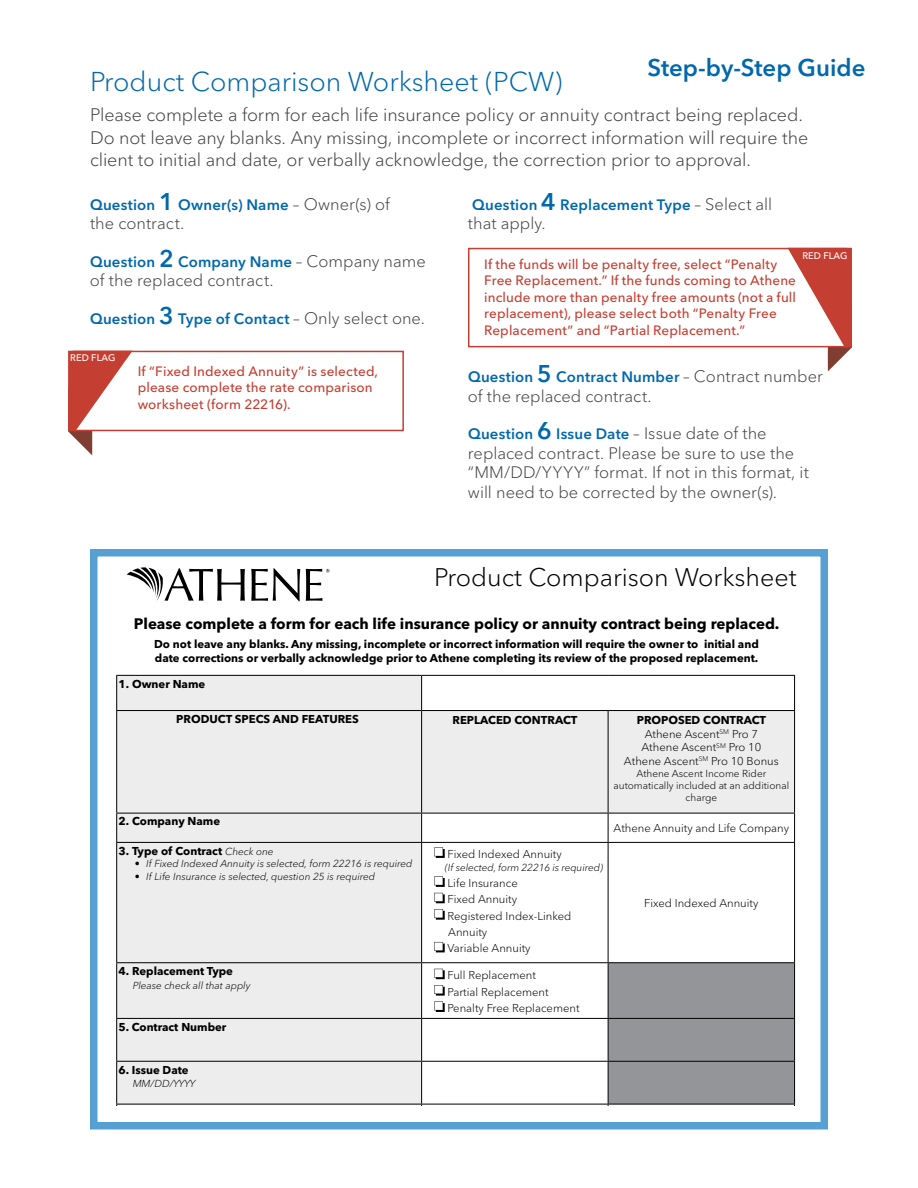
<style>
.page{position:relative;width:918px;height:1188px;background:#fff}
.page>*{position:absolute;margin:0;border:0;box-sizing:border-box;transform-origin:0 0}
.t1{font:300 27px "Avenir Next LT Pro";color:#0068ac}
.t2{font:300 25.2px "Avenir Next LT Pro";color:#000}
.t3{font:600 24px "Avenir Next LT Pro";color:#0068ac}
.t4{font:300 18px/22.5px "Avenir Next LT Pro";letter-spacing:-.005em;color:#414042}
.t5{font:300 16.5px/19.5px "Avenir Next LT Pro";color:#414042}
.t6{font:700 15.15px "Avenir Next LT Pro";color:#000}
.t7{font:600 15px "Avenir Next LT Pro";letter-spacing:.01em;color:#0068ac}
.t8{font:500 13.5px/16.5px "Avenir Next LT Pro";letter-spacing:.01em;color:#c53e32}
.t9{font:700 11.4px/13.8px "Avenir Next LT Pro";color:#000}
.t10{font:300 11.4px/16.4px "Avenir Next LT Pro";color:#000}
.t11{font:italic 300 10.05px "Avenir Next LT Pro";color:#000}
.t12{font:300 10.05px/12.1px "Avenir Next LT Pro";color:#000;text-align:center}
.t13{font:500 9.45px "Avenir Next LT Pro";color:#fff}
.s1{font-size:24px}
.s2{font-weight:300;font-size:16.5px;color:#414042}
.s3{font-weight:700}
.s4{font-weight:300;font-style:italic;font-size:10.05px}
</style>
<div class="page">
<div style="left:73px;top:351px;width:331px;height:80px;background:#fff;border:2px solid #c53e32"></div>
<svg style="left:68px;top:351px;width:65px;height:104px"></svg>
<svg style="left:90px;top:549px;width:738px;height:581px"></svg>
<svg style="left:117px;top:676px;width:677px;height:428px;fill:#ededee"></svg>
<hr style="left:116px;top:675px;width:306px;height:1px;background:#000">
<hr style="left:116px;top:676px;width:1px;height:34px;background:#000">
<hr style="left:422px;top:675px;width:186px;height:1px;background:#000">
<hr style="left:421px;top:676px;width:1px;height:34px;background:#000">
<hr style="left:608px;top:675px;width:187px;height:1px;background:#000">
<hr style="left:794px;top:676px;width:1px;height:34px;background:#000">
<hr style="left:116px;top:710px;width:306px;height:1px;background:#000">
<hr style="left:116px;top:711px;width:1px;height:102px;background:#000">
<hr style="left:422px;top:710px;width:186px;height:1px;background:#000">
<hr style="left:421px;top:711px;width:1px;height:102px;background:#000">
<hr style="left:608px;top:710px;width:187px;height:1px;background:#000">
<hr style="left:608px;top:711px;width:1px;height:102px;background:#000">
<hr style="left:794px;top:711px;width:1px;height:102px;background:#000">
<hr style="left:116px;top:813px;width:306px;height:1px;background:#000">
<svg style="left:116px;top:814px;width:1px;height:28px"></svg>
<hr style="left:422px;top:813px;width:186px;height:1px;background:#000">
<svg style="left:421px;top:814px;width:1px;height:28px"></svg>
<hr style="left:608px;top:813px;width:187px;height:1px;background:#000">
<svg style="left:608px;top:814px;width:1px;height:28px"></svg>
<svg style="left:794px;top:814px;width:1px;height:28px"></svg>
<hr style="left:116px;top:842px;width:306px;height:1px;background:#000">
<hr style="left:116px;top:843px;width:1px;height:119px;background:#000">
<hr style="left:422px;top:842px;width:186px;height:1px;background:#000">
<hr style="left:421px;top:843px;width:1px;height:119px;background:#000">
<hr style="left:608px;top:842px;width:187px;height:1px;background:#000">
<hr style="left:608px;top:843px;width:1px;height:119px;background:#000">
<hr style="left:794px;top:843px;width:1px;height:119px;background:#000">
<hr style="left:116px;top:962px;width:306px;height:1px;background:#000">
<hr style="left:116px;top:963px;width:1px;height:55px;background:#000">
<hr style="left:422px;top:962px;width:186px;height:1px;background:#000">
<hr style="left:421px;top:963px;width:1px;height:55px;background:#000">
<hr style="left:608px;top:962px;width:187px;height:1px;background:#000">
<hr style="left:116px;top:1018px;width:306px;height:1px;background:#000">
<hr style="left:116px;top:1019px;width:1px;height:42px;background:#000">
<hr style="left:422px;top:1018px;width:186px;height:1px;background:#000">
<hr style="left:421px;top:1019px;width:1px;height:42px;background:#000">
<hr style="left:116px;top:1061px;width:306px;height:1px;background:#000">
<hr style="left:116px;top:1062px;width:1px;height:42px;background:#000">
<hr style="left:422px;top:1061px;width:186px;height:1px;background:#000">
<hr style="left:421px;top:1062px;width:1px;height:42px;background:#000">
<hr style="left:116px;top:1104px;width:306px;height:1px;background:#000">
<hr style="left:422px;top:1104px;width:186px;height:1px;background:#000">
<div style="left:608px;top:963px;width:187px;height:143px;background:#939598"></div>
<svg style="left:434px;top:847px;width:11px;height:11px"></svg>
<svg style="left:434px;top:876px;width:11px;height:11px"></svg>
<svg style="left:434px;top:893px;width:11px;height:10px"></svg>
<svg style="left:434px;top:909px;width:11px;height:11px"></svg>
<svg style="left:434px;top:942px;width:11px;height:10px"></svg>
<svg style="left:434px;top:969px;width:11px;height:10px"></svg>
<svg style="left:434px;top:985px;width:11px;height:27px"></svg>
<svg style="left:251px;top:568px;width:49px;height:33px"></svg>
<svg style="left:127px;top:567px;width:118px;height:34px"></svg>
<svg style="left:306px;top:569px;width:24px;height:32px"></svg>
<div style="left:468px;top:248px;width:379px;height:99px;background:#fff;border:2px solid #c53e32"></div>
<svg style="left:788px;top:248px;width:64px;height:123px"></svg>
<h3 class="t3" style="left:647px;top:53px;width:220px">Step-by-Step Guide</h3>
<h1 class="t1" style="left:90px;top:66px;width:474px">Product Comparison Worksheet (PCW)</h1>
<p class="t4" style="left:90px;top:104px;width:720px">Please complete a form for each life insurance policy or annuity contract being replaced.<br>Do not leave any blanks. Any missing, incomplete or incorrect information will require the client to initial and date, or verbally acknowledge, the correction prior to approval.</p>
<h3 class="t7" style="left:90px;top:195px;width:301px">Question <span class="s1">1</span> Owner(s) Name <span class="s2">– Owner(s) of</span></h3>
<h3 class="t5" style="left:90px;top:214px;width:96px">the contract.</h3>
<h3 class="t7" style="left:90px;top:252px;width:337px">Question <span class="s1">2</span> Company Name <span class="s2">– Company name</span></h3>
<h3 class="t5" style="left:90px;top:271px;width:185px">of the replaced contract.</h3>
<h3 class="t7" style="left:90px;top:309px;width:336px">Question <span class="s1">3</span> Type of Contact <span class="s2">– Only select one.</span></h3>
<h3 class="t7" style="left:472px;top:195px;width:302px">Question <span class="s1">4</span> Replacement Type <span class="s2">– Select all</span></h3>
<h3 class="t5" style="left:468px;top:214px;width:79px">that apply.</h3>
<p class="t13" style="left:802px;top:250px;width:47px">RED FLAG</p>
<p class="t8" style="left:484px;top:256px;width:313px">If the funds will be penalty free, select “Penalty Free Replacement.” If the funds coming to Athene include more than penalty free amounts (not a full replacement), please select both “Penalty Free Replacement” and “Partial Replacement.”</p>
<p class="t13" style="left:70px;top:352px;width:47px">RED FLAG</p>
<p class="t8" style="left:138px;top:363px;width:242px">If “Fixed Indexed Annuity” is selected, please complete the rate comparison worksheet (form 22216).</p>
<h3 class="t7" style="left:468px;top:368px;width:356px">Question <span class="s1">5</span> Contract Number <span class="s2">– Contract number</span></h3>
<h3 class="t5" style="left:468px;top:386px;width:185px">of the replaced contract.</h3>
<h3 class="t7" style="left:468px;top:425px;width:300px">Question <span class="s1">6</span> Issue Date <span class="s2">– Issue date of the</span></h3>
<h3 class="t5" style="left:468px;top:443px;width:342px">replaced contract. Please be sure to use the “MM/DD/YYYY” format. If not in this format, it will need to be corrected by the owner(s).</h3>
<h2 class="t2" style="left:434px;top:563px;width:364px">Product Comparison Worksheet</h2>
<h3 class="t6" style="left:134px;top:615px;width:647px">Please complete a form for each life insurance policy or annuity contract being replaced.</h3>
<p class="t9" style="left:154px;top:637px;width:606px">Do not leave any blanks. Any missing, incomplete or incorrect information will require the owner to initial and date corrections or verbally acknowledge prior to Athene completing its review of the proposed replacement.</p>
<p class="t9" style="left:119px;top:677px;width:88px">1. Owner Name</p>
<p class="t9" style="left:176px;top:712px;width:184px">PRODUCT SPECS AND FEATURES</p>
<p class="t9" style="left:452px;top:713px;width:127px">REPLACED CONTRACT</p>
<p class="t10" style="left:624px;top:713px;width:156px;line-height:13.6px;text-align:center"><span class="s3">PROPOSED CONTRACT<br></span>Athene Ascent<sup>SM</sup> Pro 7<br>Athene Ascent<sup>SM</sup> Pro 10<br>Athene Ascent<sup>SM</sup> Pro 10 Bonus</p>
<p class="t12" style="left:614px;top:768px;width:177px">Athene Ascent Income Rider automatically included at an additional charge</p>
<p class="t9" style="left:119px;top:814px;width:103px">2. Company Name</p>
<p class="t10" style="left:614px;top:820px;width:177px">Athene Annuity and Life Company</p>
<p class="t9" style="left:119px;top:844px;width:156px">3. Type of Contract <span class="s4">Check one</span></p>
<p class="t11" style="left:135px;top:858px;width:279px">• If Fixed Indexed Annuity is selected, form 22216 is required</p>
<p class="t11" style="left:135px;top:870px;width:242px">• If Life Insurance is selected, question 25 is required</p>
<p class="t10" style="left:448px;top:846px;width:116px">Fixed Indexed Annuity</p>
<p class="t11" style="left:445px;top:861px;width:160px">(If selected, form 22216 is required)</p>
<p class="t10" style="left:447px;top:875px;width:126px">Life Insurance<br>Fixed Annuity<br>Registered Index-Linked<br>Annuity<br>Variable Annuity</p>
<p class="t9" style="left:119px;top:964px;width:116px">4. Replacement Type</p>
<p class="t11" style="left:133px;top:979px;width:119px">Please check all that apply</p>
<p class="t10" style="left:448px;top:967px;width:134px">Full Replacement<br>Partial Replacement<br>Penalty Free Replacement</p>
<p class="t9" style="left:119px;top:1020px;width:109px">5. Contract Number</p>
<p class="t9" style="left:119px;top:1063px;width:72px">6. Issue Date</p>
<p class="t11" style="left:133px;top:1078px;width:64px">MM/DD/YYYY</p>
<p class="t10" style="left:644px;top:895px;width:116px">Fixed Indexed Annuity</p>
</div>
